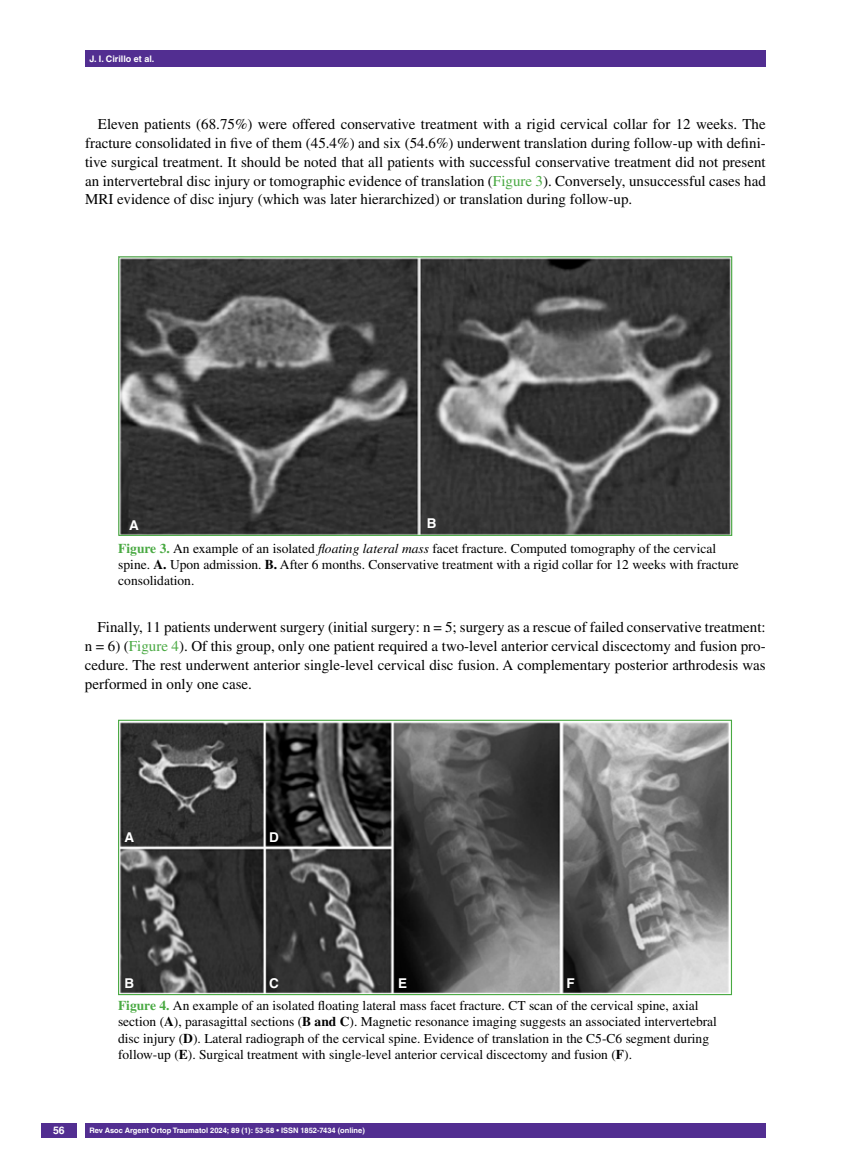
<style>
.page{position:relative;width:851px;height:1170px;background:#fff}
.page>*{position:absolute;margin:0;border:0;box-sizing:border-box;transform-origin:0 0}
.t1{font:15px/18.8px "Times LT Std";color:#000;text-align:justify}
.t2{font:13.5px/16.2px "Times LT Std";color:#000}
.t3{font:700 13.5px "Helvetica LT Std";color:#fff}
.t4{font:700 10.5px "Helvetica LT Std";color:#fff}
.t5{font:700 9px "Helvetica LT Std";color:#fff}
.t6{font:700 7.5px "Helvetica LT Std";color:#fff}
.s1{color:#49a942}
.s2{font-weight:700;color:#49a942}
.s3{font-style:italic}
.s4{font-weight:700}
</style>
<div class="page">
<div style="left:41px;top:1123px;width:36px;height:14px;background:#522e91"></div>
<div style="left:85px;top:50px;width:680px;height:17px;background:#522e91"></div>
<div style="left:85px;top:1123px;width:680px;height:14px;background:#522e91"></div>
<img style="left:120px;top:258px;width:610px;height:276px">
<div style="left:118px;top:256px;width:614px;height:280px;border:1px solid #49a942"></div>
<img style="left:120px;top:722px;width:609px;height:271px">
<div style="left:118px;top:719px;width:614px;height:276px;border:1px solid #49a942"></div>
<p class="t5" style="left:89px;top:53px;width:66px">J. I. Cirillo et al.</p>
<p class="t1" style="left:85px;top:115px;width:682px;text-indent:13px">Eleven patients (68.75%) were offered conservative treatment with a rigid cervical collar for 12 weeks. The fracture consolidated in five of them (45.4%) and six (54.6%) underwent translation during follow-up with defini&shy;tive surgical treatment. It should be noted that all patients with successful conservative treatment did not present an intervertebral disc injury or tomographic evidence of translation (<span class="s1">Figure 3</span>). Conversely, unsuccessful cases had MRI evidence of disc injury (which was later hierarchized) or translation during follow-up.</p>
<p class="t3" style="left:129px;top:516px;width:11px">A</p>
<p class="t3" style="left:427px;top:515px;width:10px">B</p>
<p class="t2" style="left:118px;top:540px;width:622px"><span class="s2">Figure 3.</span> An example of an isolated <span class="s3">floating lateral mass</span> facet fracture. Computed tomography of the cervical spine. <span class="s4">A.</span> Upon admission. <span class="s4">B.</span> After 6 months. Conservative treatment with a rigid collar for 12 weeks with fracture consolidation.</p>
<p class="t1" style="left:85px;top:617px;width:682px;text-indent:13px">Finally, 11 patients underwent surgery (initial surgery: n = 5; surgery as a rescue of failed conservative treatment: n = 6) (<span class="s1">Figure 4</span>). Of this group, only one patient required a two-level anterior cervical discectomy and fusion pro&shy;cedure. The rest underwent anterior single-level cervical disc fusion. A complementary posterior arthrodesis was performed in only one case.</p>
<p class="t3" style="left:124px;top:828px;width:11px">A</p>
<p class="t3" style="left:269px;top:828px;width:11px">D</p>
<p class="t3" style="left:124px;top:974px;width:10px">B</p>
<p class="t3" style="left:269px;top:974px;width:10px">C</p>
<p class="t3" style="left:398px;top:974px;width:11px">E</p>
<p class="t3" style="left:566px;top:974px;width:10px">F</p>
<p class="t2" style="left:118px;top:997px;width:600px"><span class="s2">Figure 4.</span> An example of an isolated floating lateral mass facet fracture. CT scan of the cervical spine, axial section (<span class="s4">A</span>), parasagittal sections (<span class="s4">B and C</span>). Magnetic resonance imaging suggests an associated intervertebral disc injury (<span class="s4">D</span>). Lateral radiograph of the cervical spine. Evidence of translation in the C5-C6 segment during follow-up (<span class="s4">E</span>). Surgical treatment with single-level anterior cervical discectomy and fusion (<span class="s4">F</span>).</p>
<p class="t4" style="left:53px;top:1124px;width:13px">56</p>
<p class="t6" style="left:90px;top:1125px;width:277px">Rev Asoc Argent Ortop Traumatol 2024; 89 (1): 53-58 • ISSN 1852-7434 (online)</p>
</div>
